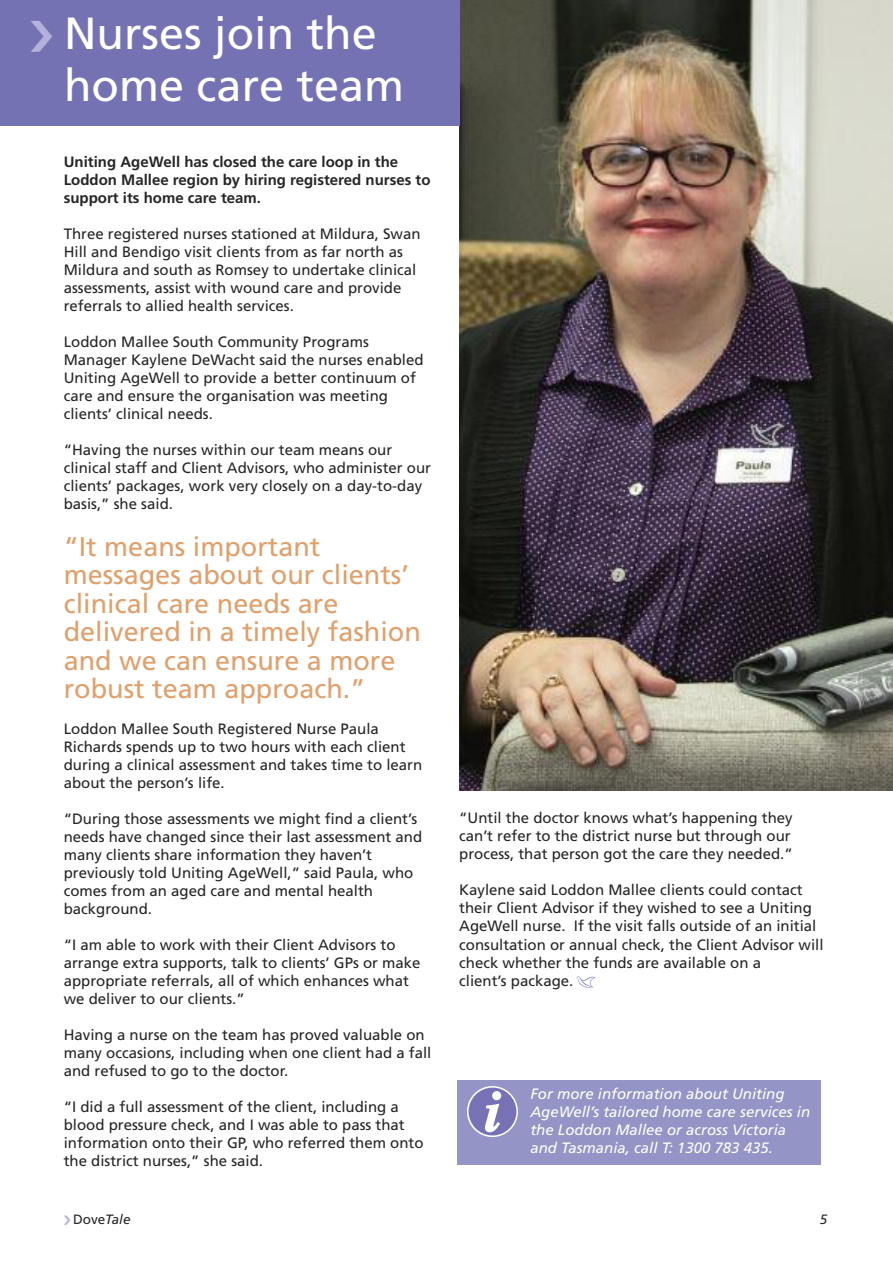
<style>
.page{position:relative;width:893px;height:1263px;background:#fff}
.page>*{position:absolute;margin:0;border:0;box-sizing:border-box;transform-origin:0 0}
.t1{font:45px/52.5px "Frutiger LT Std";color:#fff}
.t2{font:27px/28.5px "Frutiger LT Std";color:#e0a06c}
.t3{font:15px/18px "Frutiger LT Std";color:#272627}
.t4{font:italic 15px/18px "Frutiger LT Std";color:#fff}
.t5{font:700 15px/18px "Frutiger LT Std";color:#272627}
.t6{font:13.5px "Frutiger LT Std";color:#272627}
.t7{font:italic 13.5px "Frutiger LT Std";color:#272627}
.s1{font-style:italic}
</style>
<div class="page">
<img style="left:459px;top:0;width:434px;height:791px">
<div style="left:0;top:0;width:459px;height:126px;background:#7572b3"></div>
<svg style="left:576px;top:976px;width:19px;height:11px"></svg>
<div style="left:457px;top:1080px;width:364px;height:85px;background:#9494c7"></div>
<svg style="left:467px;top:1086px;width:51px;height:51px"></svg>
<h1 class="t1" style="left:64px;top:10px;width:342px">Nurses join the home care team</h1>
<p class="t5" style="left:64px;top:154px;width:368px">Uniting AgeWell has closed the care loop in the<br>Loddon Mallee region by hiring registered nurses to support its home care team.</p>
<p class="t3" style="left:64px;top:226px;width:358px">Three registered nurses stationed at Mildura, Swan Hill and Bendigo visit clients from as far north as Mildura and south as Romsey to undertake clinical assessments, assist with wound care and provide referrals to allied health services.</p>
<p class="t3" style="left:64px;top:334px;width:361px">Loddon Mallee South Community Programs Manager Kaylene DeWacht said the nurses enabled Uniting AgeWell to provide a better continuum of care and ensure the organisation was meeting clients’ clinical needs.</p>
<p class="t3" style="left:64px;top:442px;width:369px">“Having the nurses within our team means our clinical staff and Client Advisors, who administer our clients’ packages, work very closely on a day-to-day basis,” she said.</p>
<h2 class="t2" style="left:64px;top:534px;width:359px">“It means important messages about our clients’ clinical care needs are delivered in a timely fashion and we can ensure a more robust team approach.”</h2>
<p class="t3" style="left:64px;top:721px;width:360px">Loddon Mallee South Registered Nurse Paula Richards spends up to two hours with each client during a clinical assessment and takes time to learn about the person’s life.</p>
<p class="t3" style="left:64px;top:811px;width:360px">“During those assessments we might find a client’s needs have changed since their last assessment and many clients share information they haven’t previously told Uniting AgeWell,” said Paula, who comes from an aged care and mental health background.</p>
<p class="t3" style="left:64px;top:937px;width:358px">“I am able to work with their Client Advisors to arrange extra supports, talk to clients’ GPs or make appropriate referrals, all of which enhances what we deliver to our clients.”</p>
<p class="t3" style="left:64px;top:1027px;width:369px">Having a nurse on the team has proved valuable on many occasions, including when one client had a fall and refused to go to the doctor.</p>
<p class="t3" style="left:64px;top:1099px;width:361px">“I did a full assessment of the client, including a blood pressure check, and I was able to pass that information onto their GP, who referred them onto the district nurses,” she said.</p>
<p class="t3" style="left:459px;top:810px;width:335px">“Until the doctor knows what’s happening they can’t refer to the district nurse but through our process, that person got the care they needed.”</p>
<p class="t3" style="left:459px;top:882px;width:366px">Kaylene said Loddon Mallee clients could contact their Client Advisor if they wished to see a Uniting AgeWell nurse. If the visit falls outside of an initial consultation or annual check, the Client Advisor will check whether the funds are available on a<br>client’s package.</p>
<p class="t4" style="left:530px;top:1086px;width:281px">For more information about Uniting AgeWell’s tailored home care services in the Loddon Mallee or across Victoria and Tasmania, call T: 1300 783 435.</p>
<p class="t6" style="left:73px;top:1213px;width:59px">Dove<span class="s1">Tale</span></p>
<p class="t7" style="left:820px;top:1213px;width:9px">5</p>
</div>
